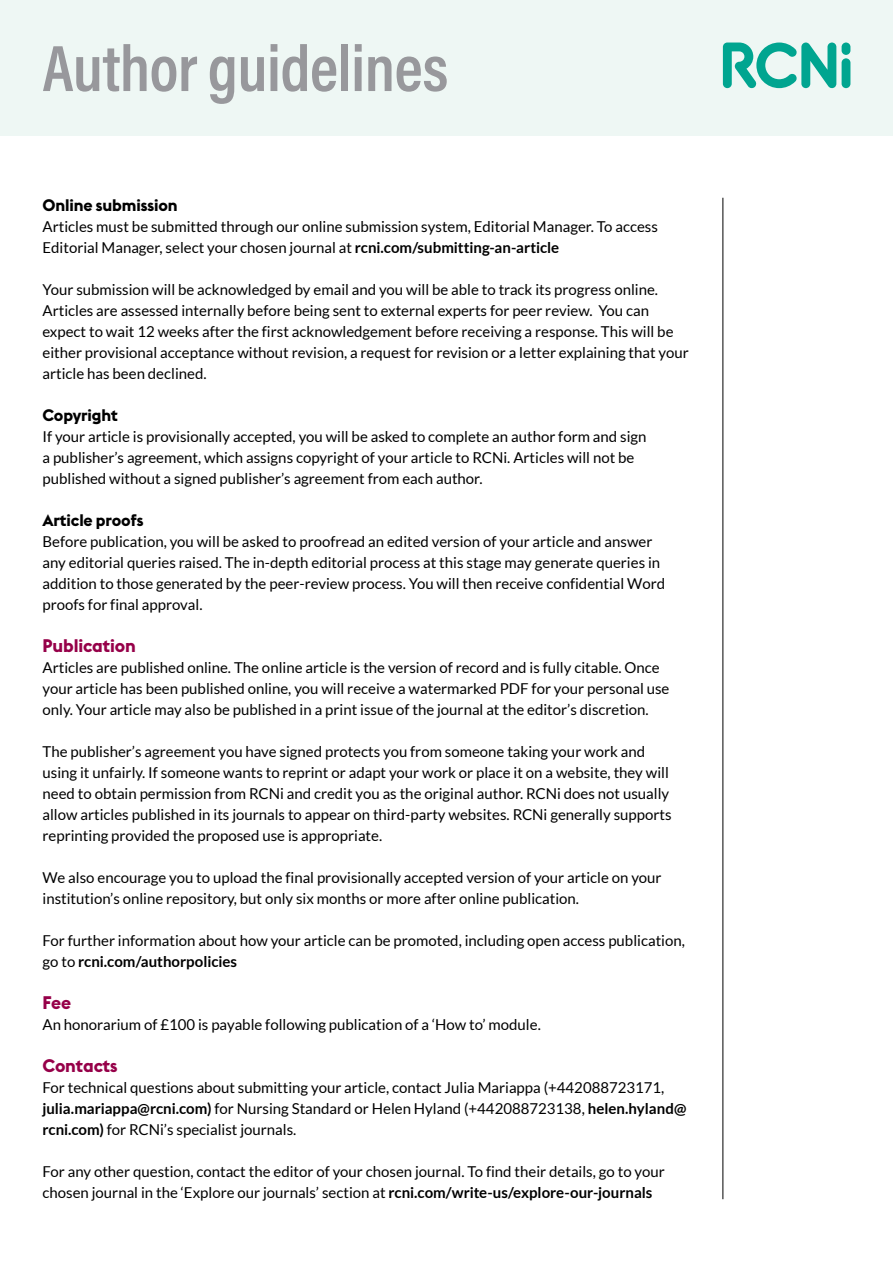
<style>
.page{position:relative;width:893px;height:1263px;background:#fff}
.page>*{position:absolute;margin:0;border:0;box-sizing:border-box;transform-origin:0 0}
.t1{font:600 66px "Acumin Pro Cond";letter-spacing:-.01em;color:#98989c}
.t2{font:700 18px "Euclid Flex";letter-spacing:-.01em;color:#960049}
.t3{font:700 16.5px "Euclid Flex";letter-spacing:-.01em;color:#000}
.t4{font:15px/21px "Lato";color:#000}
.s1{font-weight:700}
</style>
<div class="page">
<div style="left:0;top:0;width:893px;height:136px;background:#eef7f4"></div>
<svg style="left:723px;top:43px;width:113px;height:46px"></svg>
<div style="left:842px;top:58px;width:8px;height:30px;background:#00a590;border-radius:4px"></div>
<div style="left:842px;top:43px;width:8px;height:12px;background:#00a590;border-radius:4px"></div>
<hr style="left:723px;top:198px;width:1px;height:1001px;background:#000">
<h1 class="t1" style="left:43px;top:25px;width:407px">Author guidelines</h1>
<p class="t3" style="left:43px;top:195px;width:137px">Online submission</p>
<p class="t4" style="left:43px;top:215px;width:617px">Articles must be submitted through our online submission system, Editorial Manager. To access<br>Editorial Manager, select your chosen journal at <span class="s1">rcni.com/submitting-an-article</span></p>
<p class="t4" style="left:43px;top:278px;width:648px">Your submission will be acknowledged by email and you will be able to track its progress online.<br>Articles are assessed internally before being sent to external experts for peer review. You can expect to wait 12 weeks after the first acknowledgement before receiving a response. This will be either provisional acceptance without revision, a request for revision or a letter explaining that your article has been declined.</p>
<p class="t3" style="left:43px;top:405px;width:77px">Copyright</p>
<p class="t4" style="left:43px;top:425px;width:605px">If your article is provisionally accepted, you will be asked to complete an author form and sign a publisher’s agreement, which assigns copyright of your article to RCNi. Articles will not be published without a signed publisher’s agreement from each author.</p>
<p class="t3" style="left:43px;top:510px;width:103px">Article proofs</p>
<p class="t4" style="left:43px;top:530px;width:624px">Before publication, you will be asked to proofread an edited version of your article and answer any editorial queries raised. The in-depth editorial process at this stage may generate queries in addition to those generated by the peer-review process. You will then receive confidential Word proofs for final approval.</p>
<p class="t2" style="left:43px;top:635px;width:95px">Publication</p>
<p class="t4" style="left:43px;top:656px;width:628px">Articles are published online. The online article is the version of record and is fully citable. Once your article has been published online, you will receive a watermarked PDF for your personal use only. Your article may also be published in a print issue of the journal at the editor’s discretion.</p>
<p class="t4" style="left:43px;top:740px;width:631px">The publisher’s agreement you have signed protects you from someone taking your work and using it unfairly. If someone wants to reprint or adapt your work or place it on a website, they will need to obtain permission from RCNi and credit you as the original author. RCNi does not usually allow articles published in its journals to appear on third-party websites. RCNi generally supports reprinting provided the proposed use is appropriate.</p>
<p class="t4" style="left:43px;top:866px;width:621px">We also encourage you to upload the final provisionally accepted version of your article on your institution’s online repository, but only six months or more after online publication.</p>
<p class="t4" style="left:43px;top:929px;width:644px">For further information about how your article can be promoted, including open access publication, go to <span class="s1">rcni.com/authorpolicies</span></p>
<p class="t2" style="left:43px;top:992px;width:30px">Fee</p>
<p class="t4" style="left:43px;top:1013px;width:500px">An honorarium of £100 is payable following publication of a ‘How to’ module.</p>
<p class="t2" style="left:43px;top:1055px;width:77px">Contacts</p>
<p class="t4" style="left:43px;top:1076px;width:645px">For technical questions about submitting your article, contact Julia Mariappa (+442088723171, <span class="s1">julia.mariappa@rcni.com)</span> for Nursing Standard or Helen Hyland (+442088723138, <span class="s1">helen.hyland@ rcni.com)</span> for RCNi’s specialist journals.</p>
<p class="t4" style="left:43px;top:1160px;width:624px">For any other question, contact the editor of your chosen journal. To find their details, go to your chosen journal in the ‘Explore our journals’ section at <span class="s1">rcni.com/write-us/explore-our-journals</span></p>
</div>
